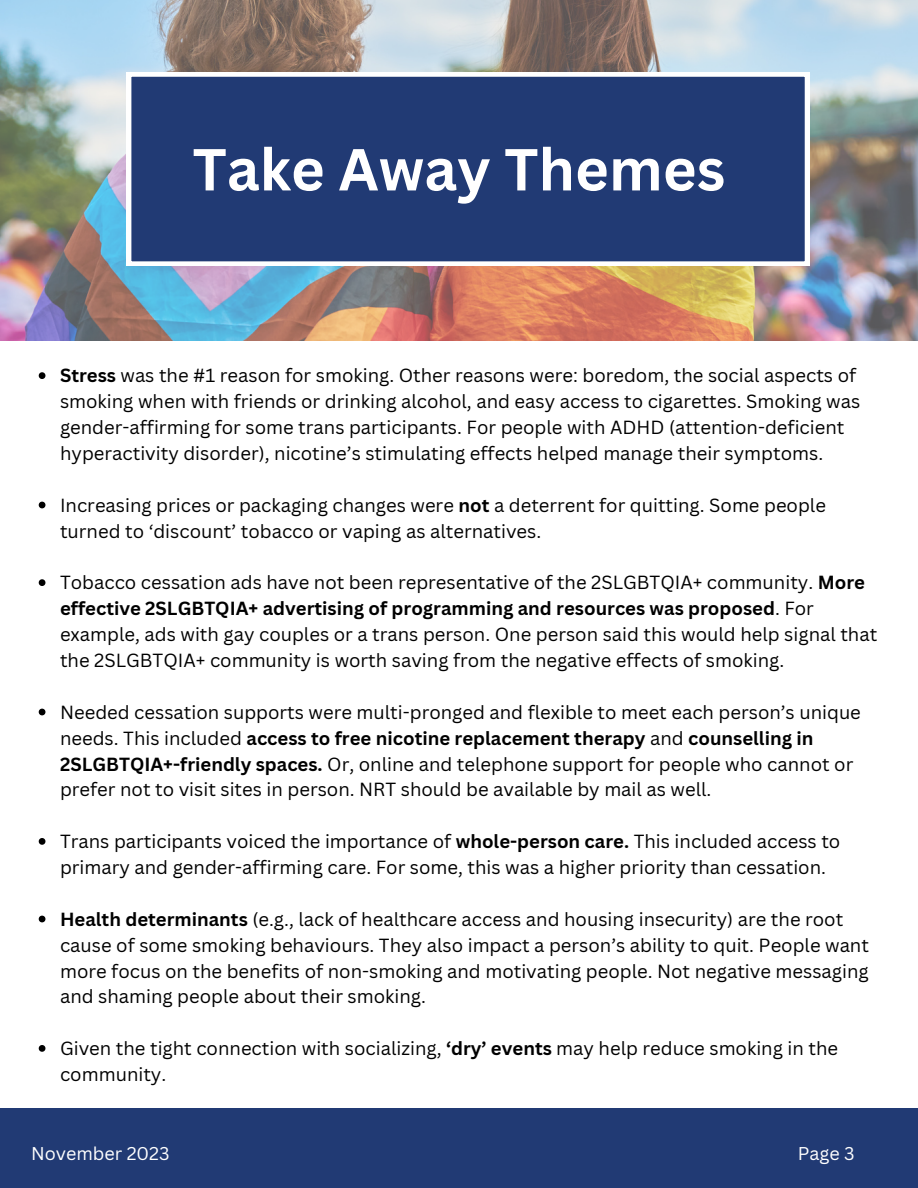
<style>
.page{position:relative;width:918px;height:1188px;background:#fff}
.page>*{position:absolute;margin:0;border:0;box-sizing:border-box;transform-origin:0 0}
.t1{font:700 57.9px "Canva Sans";color:#fff}
.t2{font:18.45px/25.8px "Canva Sans";color:#000}
.t3{font:18px "Canva Sans";color:#fff}
.s1{font-weight:700}
</style>
<div class="page">
<svg style="left:39px;top:372px;width:6px;height:7px"></svg>
<svg style="left:39px;top:502px;width:6px;height:6px"></svg>
<svg style="left:39px;top:579px;width:6px;height:7px"></svg>
<svg style="left:39px;top:709px;width:6px;height:6px"></svg>
<svg style="left:39px;top:838px;width:6px;height:7px"></svg>
<svg style="left:39px;top:916px;width:6px;height:6px"></svg>
<svg style="left:39px;top:1045px;width:6px;height:7px"></svg>
<img style="left:0;top:0;width:918px;height:341px">
<div style="left:127px;top:72px;width:682px;height:194px;background:#213a74"></div>
<div style="left:0;top:1108px;width:918px;height:80px;background:#213a74"></div>
<p class="t1" style="left:193px;top:129px;width:534px">Take Away Themes</p>
<p class="t2" style="left:60px;top:362px;width:802px"><span class="s1">Stress</span> was the #1 reason for smoking. Other reasons were: boredom, the social aspects of smoking when with friends or drinking alcohol, and easy access to cigarettes. Smoking was gender-affirming for some trans participants. For people with ADHD (attention-deficient hyperactivity disorder), nicotine’s stimulating effects helped manage their symptoms.</p>
<p class="t2" style="left:60px;top:492px;width:767px">Increasing prices or packaging changes were <span class="s1">not</span> a deterrent for quitting. Some people turned to ‘discount’ tobacco or vaping as alternatives.</p>
<p class="t2" style="left:60px;top:569px;width:819px">Tobacco cessation ads have not been representative of the 2SLGBTQIA+ community. <span class="s1">More effective 2SLGBTQIA+ advertising of programming and resources was proposed</span>. For example, ads with gay couples or a trans person. One person said this would help signal that the 2SLGBTQIA+ community is worth saving from the negative effects of smoking.</p>
<p class="t2" style="left:60px;top:699px;width:802px">Needed cessation supports were multi-pronged and flexible to meet each person’s unique needs. This included <span class="s1">access to free nicotine replacement therapy</span> and <span class="s1">counselling in 2SLGBTQIA+-friendly spaces.</span> Or, online and telephone support for people who cannot or prefer not to visit sites in person. NRT should be available by mail as well.</p>
<p class="t2" style="left:60px;top:828px;width:782px">Trans participants voiced the importance of <span class="s1">whole-person care.</span> This included access to primary and gender-affirming care. For some, this was a higher priority than cessation.</p>
<p class="t2" style="left:60px;top:906px;width:811px"><span class="s1">Health determinants</span> (e.g., lack of healthcare access and housing insecurity) are the root cause of some smoking behaviours. They also impact a person’s ability to quit. People want more focus on the benefits of non-smoking and motivating people. Not negative messaging and shaming people about their smoking.</p>
<p class="t2" style="left:60px;top:1035px;width:780px">Given the tight connection with socializing, <span class="s1">‘dry’ events</span> may help reduce smoking in the community.</p>
<p class="t3" style="left:31px;top:1141px;width:140px">November 2023</p>
<p class="t3" style="left:798px;top:1141px;width:58px">Page 3</p>
</div>
